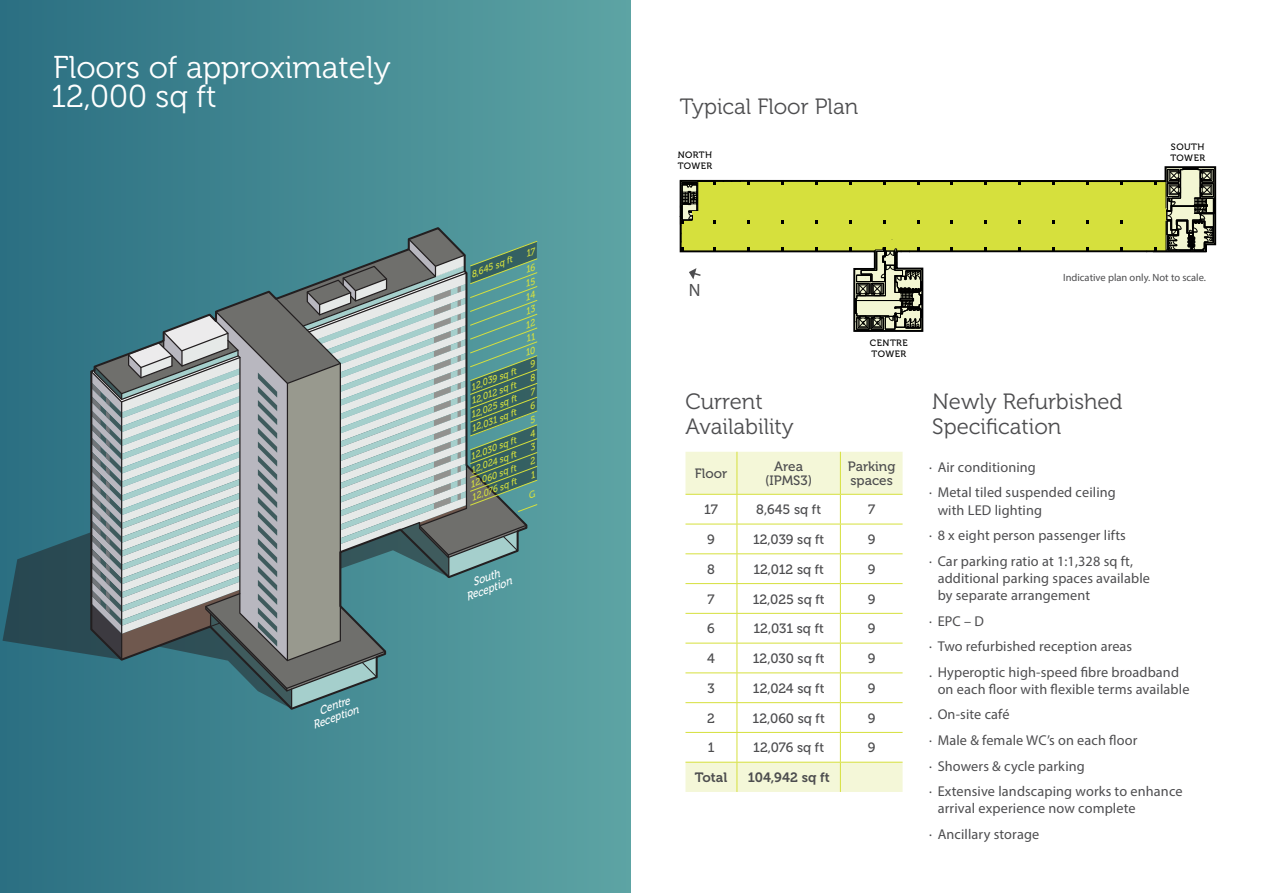
<style>
.page{position:relative;width:1263px;height:893px;background:#fff}
.page>*{position:absolute;margin:0;border:0;box-sizing:border-box;transform-origin:0 0}
.t1{font:31.5px/29.7px "Museo 300";color:#fff}
.t2{font:22.05px/25.5px "Museo 300";color:#4d4d4f}
.t3{font:17.85px "Myriad Pro";color:#4d4d4f}
.t4{font:14.25px/25.7px "Myriad Pro";letter-spacing:.01em;color:#4d4d4f}
.t5{font:13.5px/13.5px "Museo 500";color:#4d4d4f;text-align:center}
.t6{font:13.5px "Museo 700";color:#4d4d4f}
.t7{font:italic 11.55px/11.2px "Museo 500";color:#fff;text-align:center;scale:.88 1}
.t8{font:10.5px "Myriad Pro";color:#4d4d4f}
.t9{font:italic 9.3px/15px "Museo 500";color:#d6e03d}
.t10{font:9.15px/11.1px "Museo 500";letter-spacing:.05em;color:#000}
</style>
<div class="page">
<div style="left:0;top:0;width:631px;height:892px;background:linear-gradient(to right,#2b6f82,#5da4a4)"></div>
<svg style="left:685px;top:452px;width:217px;height:340px"></svg>
<hr style="left:736px;top:452px;width:1px;height:42px;background:#d6e03d">
<hr style="left:840px;top:452px;width:1px;height:42px;background:#d6e03d">
<svg style="left:736px;top:495px;width:1px;height:267px"></svg>
<svg style="left:840px;top:495px;width:1px;height:267px"></svg>
<hr style="left:736px;top:762px;width:1px;height:30px;background:#d6e03d">
<hr style="left:840px;top:762px;width:1px;height:30px;background:#d6e03d">
<hr style="left:685px;top:494px;width:52px;height:1px;background:#d6e03d">
<hr style="left:737px;top:494px;width:103px;height:1px;background:#d6e03d">
<hr style="left:840px;top:494px;width:62px;height:1px;background:#d6e03d">
<hr style="left:685px;top:524px;width:52px;height:1px;background:#d6e03d">
<hr style="left:737px;top:524px;width:103px;height:1px;background:#d6e03d">
<hr style="left:840px;top:524px;width:62px;height:1px;background:#d6e03d">
<hr style="left:685px;top:553px;width:52px;height:1px;background:#d6e03d">
<hr style="left:737px;top:553px;width:103px;height:1px;background:#d6e03d">
<hr style="left:840px;top:553px;width:62px;height:1px;background:#d6e03d">
<hr style="left:685px;top:583px;width:52px;height:1px;background:#d6e03d">
<hr style="left:737px;top:583px;width:103px;height:1px;background:#d6e03d">
<hr style="left:840px;top:583px;width:62px;height:1px;background:#d6e03d">
<hr style="left:685px;top:613px;width:52px;height:1px;background:#d6e03d">
<hr style="left:737px;top:613px;width:103px;height:1px;background:#d6e03d">
<hr style="left:840px;top:613px;width:62px;height:1px;background:#d6e03d">
<hr style="left:685px;top:643px;width:52px;height:1px;background:#d6e03d">
<hr style="left:737px;top:643px;width:103px;height:1px;background:#d6e03d">
<hr style="left:840px;top:643px;width:62px;height:1px;background:#d6e03d">
<hr style="left:685px;top:672px;width:52px;height:1px;background:#d6e03d">
<hr style="left:737px;top:672px;width:103px;height:1px;background:#d6e03d">
<hr style="left:840px;top:672px;width:62px;height:1px;background:#d6e03d">
<hr style="left:685px;top:702px;width:52px;height:1px;background:#d6e03d">
<hr style="left:737px;top:702px;width:103px;height:1px;background:#d6e03d">
<hr style="left:840px;top:702px;width:62px;height:1px;background:#d6e03d">
<hr style="left:685px;top:732px;width:52px;height:1px;background:#d6e03d">
<hr style="left:737px;top:732px;width:103px;height:1px;background:#d6e03d">
<hr style="left:840px;top:732px;width:62px;height:1px;background:#d6e03d">
<hr style="left:685px;top:762px;width:52px;height:1px;background:#d6e03d">
<hr style="left:737px;top:762px;width:103px;height:1px;background:#d6e03d">
<hr style="left:840px;top:762px;width:62px;height:1px;background:#d6e03d">
<svg style="left:679px;top:166px;width:538px;height:166px"></svg>
<hr style="left:854px;top:331px;width:68px;height:1px;background:#000">
<svg style="left:849px;top:247px;width:74px;height:84px"></svg>
<svg style="left:984px;top:220px;width:3px;height:4px"></svg>
<svg style="left:1086px;top:220px;width:3px;height:4px"></svg>
<svg style="left:1146px;top:167px;width:70px;height:85px;background:#939666"></svg>
<svg style="left:815px;top:181px;width:264px;height:4px"></svg>
<svg style="left:781px;top:220px;width:3px;height:4px"></svg>
<svg style="left:679px;top:181px;width:62px;height:69px;background:#b9c23e"></svg>
<svg style="left:689px;top:268px;width:13px;height:11px"></svg>
<svg style="left:3px;top:417px;width:86px;height:292px;background:#2c6574"></svg>
<svg style="left:90px;top:228px;width:448px;height:481px;background:#7c9b9d"></svg>
<h1 class="t1" style="left:51px;top:53px;width:341px">Floors of approximately<br>12,000 sq ft</h1>
<p class="t7" style="left:307px;top:709px;width:56px;rotate:-20deg">Centre<br>Reception</p>
<p class="t9" style="left:468px;top:268px;width:45px;rotate:-21deg">8,645 sq ft</p>
<p class="t9" style="left:517px;top:249px;width:17px;text-indent:6px;rotate:-21deg">17<br>16</p>
<p class="t9" style="left:468px;top:381px;width:49px;rotate:-21deg">12,039 sq ft</p>
<p class="t9" style="left:468px;top:395px;width:49px;rotate:-21deg">12,012 sq ft</p>
<p class="t9" style="left:469px;top:422px;width:49px;rotate:-21deg">12,031 sq ft</p>
<p class="t9" style="left:468px;top:408px;width:50px;rotate:-21deg">12,025 sq ft</p>
<p class="t9" style="left:468px;top:464px;width:50px;rotate:-21deg">12,024 sq ft</p>
<p class="t9" style="left:468px;top:450px;width:50px;rotate:-21deg">12,030 sq ft</p>
<p class="t9" style="left:467px;top:478px;width:50px;rotate:-21deg">12,060 sq ft</p>
<p class="t9" style="left:469px;top:491px;width:49px;rotate:-21deg">12,076 sq ft</p>
<p class="t7" style="left:460px;top:581px;width:56px;rotate:-20deg">South<br>Reception</p>
<h2 class="t2" style="left:680px;top:94px;width:180px">Typical Floor Plan</h2>
<p class="t10" style="left:678px;top:149px;width:36px">NORTH</p>
<p class="t10" style="left:678px;top:160px;width:36px">TOWER</p>
<p class="t10" style="left:1171px;top:142px;width:35px">SOUTH</p>
<p class="t10" style="left:1170px;top:153px;width:36px">TOWER</p>
<p class="t3" style="left:689px;top:279px;width:13px">N</p>
<h2 class="t2" style="left:685px;top:389px;width:110px">Current<br>Availability</h2>
<p class="t10" style="left:870px;top:337px;width:39px">CENTRE<br>TOWER</p>
<p class="t5" style="left:695px;top:467px;width:34px">Floor</p>
<p class="t5" style="left:765px;top:460px;width:49px">Area (IPMS3)</p>
<p class="t5" style="left:848px;top:460px;width:49px;text-align:left">Parking spaces</p>
<p class="t5" style="left:704px;top:503px;width:15px">17</p>
<p class="t5" style="left:756px;top:503px;width:66px">8,645 sq ft</p>
<p class="t5" style="left:868px;top:503px;width:9px">7</p>
<p class="t5" style="left:707px;top:533px;width:9px">9</p>
<p class="t5" style="left:753px;top:533px;width:73px">12,039 sq ft</p>
<p class="t5" style="left:868px;top:533px;width:9px">9</p>
<p class="t5" style="left:707px;top:563px;width:9px">8</p>
<p class="t5" style="left:753px;top:563px;width:72px">12,012 sq ft</p>
<p class="t5" style="left:868px;top:563px;width:9px">9</p>
<p class="t5" style="left:707px;top:592px;width:9px">7</p>
<p class="t5" style="left:753px;top:592px;width:73px">12,025 sq ft</p>
<p class="t5" style="left:868px;top:592px;width:9px">9</p>
<p class="t5" style="left:707px;top:622px;width:9px">6</p>
<p class="t5" style="left:753px;top:622px;width:72px">12,031 sq ft</p>
<p class="t5" style="left:868px;top:622px;width:9px">9</p>
<p class="t5" style="left:707px;top:652px;width:9px">4</p>
<p class="t5" style="left:753px;top:652px;width:73px">12,030 sq ft</p>
<p class="t5" style="left:868px;top:652px;width:9px">9</p>
<p class="t5" style="left:707px;top:682px;width:9px">3</p>
<p class="t5" style="left:753px;top:682px;width:73px">12,024 sq ft</p>
<p class="t5" style="left:868px;top:682px;width:9px">9</p>
<p class="t5" style="left:707px;top:711px;width:9px">2</p>
<p class="t5" style="left:753px;top:711px;width:74px">12,060 sq ft</p>
<p class="t5" style="left:868px;top:711px;width:9px">9</p>
<p class="t5" style="left:708px;top:741px;width:8px">1</p>
<p class="t5" style="left:753px;top:741px;width:72px">12,076 sq ft</p>
<p class="t5" style="left:868px;top:741px;width:9px">9</p>
<p class="t6" style="left:695px;top:770px;width:34px">Total</p>
<p class="t6" style="left:748px;top:770px;width:83px">104,942 sq ft</p>
<p class="t8" style="left:1063px;top:271px;width:144px">Indicative plan only. Not to scale.</p>
<h2 class="t2" style="left:932px;top:389px;width:192px">Newly Refurbished<br>Specification</h2>
<p class="t4" style="left:929px;top:454px;width:188px">· Air conditioning<br>· Metal tiled suspended ceiling</p>
<p class="t4" style="left:929px;top:497px;width:205px;text-indent:9px">with LED lighting<br>· 8 x eight person passenger lifts<br>· Car parking ratio at 1:1,328 sq ft,</p>
<p class="t4" style="left:938px;top:569px;width:214px;line-height:17.1px">additional parking spaces available by separate arrangement</p>
<p class="t4" style="left:929px;top:608px;width:251px">· EPC – D<br>· Two refurbished reception areas<br>. Hyperoptic high-speed fibre broadband</p>
<p class="t4" style="left:929px;top:676px;width:262px;text-indent:9px">on each floor with flexible terms available . On-site café<br>· Male &amp; female WC’s on each floor<br>· Showers &amp; cycle parking<br>· Extensive landscaping works to enhance</p>
<p class="t4" style="left:929px;top:796px;width:208px;text-indent:9px">arrival experience now complete · Ancillary storage</p>
</div>
